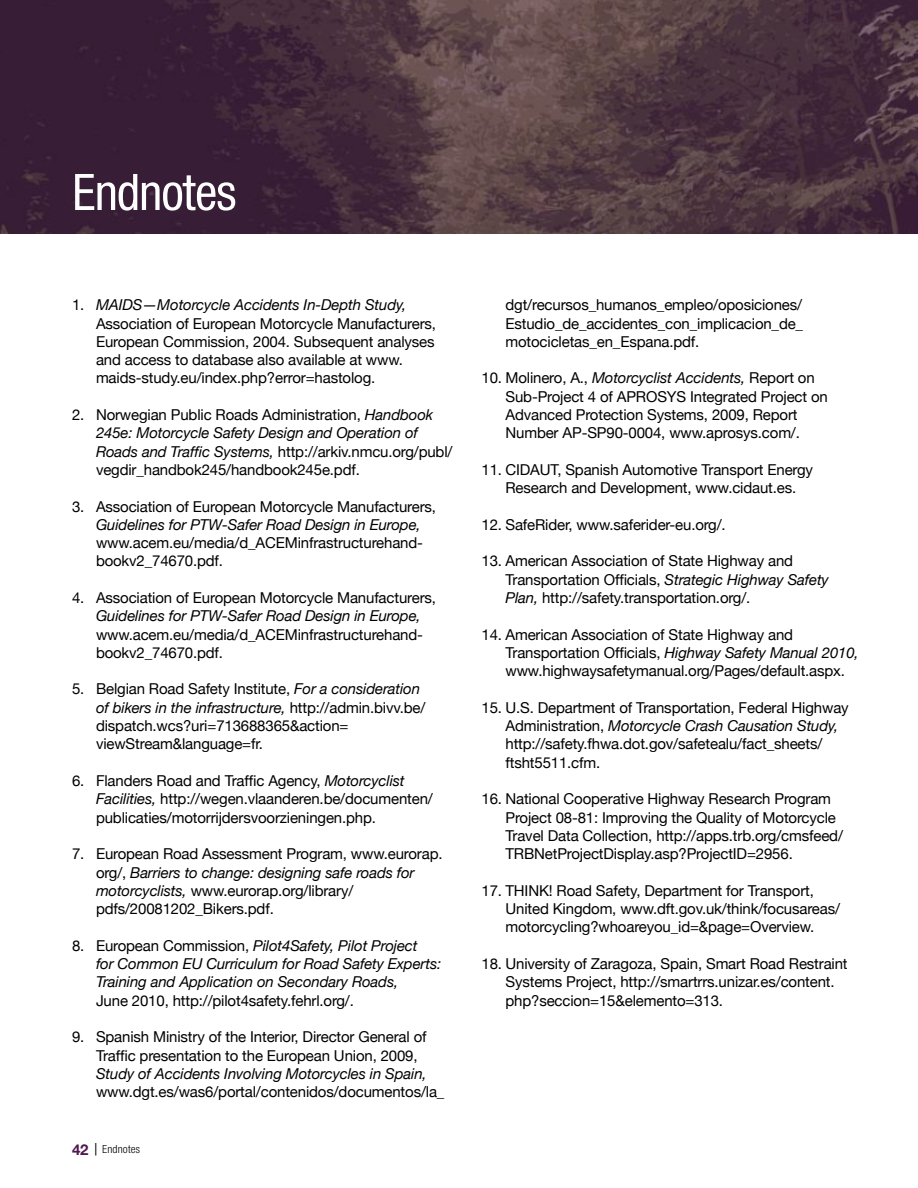
<style>
.page{position:relative;width:918px;height:1188px;background:#fff}
.page>*{position:absolute;margin:0;border:0;box-sizing:border-box;transform-origin:0 0}
.t1{font:500 54px "Nimbus San Nov Con";letter-spacing:-.02em;color:#fff}
.t2{font:15px/18.3px "Helvetica Neue";letter-spacing:-.01em;color:#000}
.t3{font:italic 15px/18.3px "Helvetica Neue";letter-spacing:-.01em;color:#000}
.t4{font:12px "Nimbus San Nov Con";letter-spacing:.01em;color:#000}
.s1{font-style:italic}
.s2{font-style:normal}
.s3{font-family:"Helvetica Neue";font-weight:700;font-size:15px;color:#511851}
.s4{font-size:15px}
</style>
<div class="page">
<img style="left:0;top:0;width:918px;height:234px">
<h1 class="t1" style="left:72px;top:161px;width:166px">Endnotes</h1>
<p class="t2" style="left:96px;top:296px;width:342px;text-indent:-24px">1. <span class="s1">MAIDS—Motorcycle Accidents In-Depth Study, </span>Association of European Motorcycle Manufacturers, European Commission, 2004. Subsequent analyses and access to database also available at www. maids-study.eu/index.php?error=hastolog.</p>
<p class="t2" style="left:96px;top:405px;width:358px;text-indent:-24px">2. Norwegian Public Roads Administration, <span class="s1">Handbook 245e: Motorcycle Safety Design and Operation of Roads and Traffic Systems,</span> http://arkiv.nmcu.org/publ/ vegdir_handbok245/handbook245e.pdf.</p>
<p class="t2" style="left:72px;top:497px;width:366px">3. Association of European Motorcycle Manufacturers,</p>
<p class="t3" style="left:96px;top:515px;width:326px">Guidelines for PTW-Safer Road Design in Europe,</p>
<p class="t2" style="left:96px;top:533px;width:329px">www.acem.eu/media/d_ACEMinfrastructurehand&shy;bookv2_74670.pdf.</p>
<p class="t2" style="left:72px;top:588px;width:366px">4. Association of European Motorcycle Manufacturers,</p>
<p class="t3" style="left:96px;top:607px;width:326px">Guidelines for PTW-Safer Road Design in Europe,</p>
<p class="t2" style="left:96px;top:625px;width:329px">www.acem.eu/media/d_ACEMinfrastructurehand&shy;bookv2_74670.pdf.</p>
<p class="t2" style="left:96px;top:680px;width:331px;text-indent:-24px">5. Belgian Road Safety Institute, <span class="s1">For a consideration of bikers in the infrastructure,</span> http://admin.bivv.be/ dispatch.wcs?uri=713688365&amp;action= viewStream&amp;language=fr.</p>
<p class="t2" style="left:96px;top:771px;width:338px;text-indent:-24px">6. Flanders Road and Traffic Agency, <span class="s1">Motorcyclist<br>Facilities,</span> http://wegen.vlaanderen.be/documenten/ publicaties/motorrijdersvoorzieningen.php.</p>
<p class="t2" style="left:96px;top:845px;width:348px;text-indent:-24px">7. European Road Assessment Program, www.eurorap. org/, <span class="s1">Barriers to change: designing safe roads for motorcyclists,</span> www.eurorap.org/library/ pdfs/20081202_Bikers.pdf.</p>
<p class="t3" style="left:96px;top:936px;width:347px;text-indent:-24px"><span class="s2">8. European Commission,</span> Pilot4Safety, Pilot Project<br>for Common EU Curriculum for Road Safety Experts:<br>Training and Application on Secondary Roads,</p>
<p class="t2" style="left:96px;top:991px;width:259px">June 2010, http://pilot4safety.fehrl.org/.</p>
<p class="t2" style="left:96px;top:1028px;width:332px;text-indent:-24px">9. Spanish Ministry of the Interior, Director General of<br>Traffic presentation to the European Union, 2009,</p>
<p class="t3" style="left:96px;top:1064px;width:332px">Study of Accidents Involving Motorcycles in Spain,</p>
<p class="t2" style="left:96px;top:1082px;width:350px">www.dgt.es/was6/portal/contenidos/documentos/la_</p>
<p class="t4" style="left:72px;top:1143px;width:70px"><span class="s3">42</span> <span class="s4">|</span> Endnotes</p>
<p class="t2" style="left:506px;top:296px;width:299px;text-align:justify">dgt/recursos_humanos_empleo/oposiciones/ Estudio_de_accidentes_con_implicacion_de_ motocicletas_en_Espana.pdf.</p>
<p class="t2" style="left:505px;top:369px;width:324px;text-indent:-24px">10. Molinero, A., <span class="s1">Motorcyclist Accidents,</span> Report on Sub-Project 4 of APROSYS Integrated Project on Advanced Protection Systems, 2009, Report Number AP-SP90-0004, www.aprosys.com/.</p>
<p class="t2" style="left:481px;top:460px;width:333px;text-align:center">11. CIDAUT, Spanish Automotive Transport Energy<br>Research and Development, www.cidaut.es.</p>
<p class="t2" style="left:481px;top:515px;width:246px">12. SafeRider, www.saferider-eu.org/.</p>
<p class="t2" style="left:505px;top:552px;width:325px;text-indent:-24px">13. American Association of State Highway and<br>Transportation Officials, <span class="s1">Strategic Highway Safety<br>Plan,</span> http://safety.transportation.org/.</p>
<p class="t2" style="left:505px;top:625px;width:355px;text-indent:-24px">14. American Association of State Highway and<br>Transportation Officials, <span class="s1">Highway Safety Manual 2010, </span>www.highwaysafetymanual.org/Pages/default.aspx.</p>
<p class="t2" style="left:505px;top:698px;width:345px;text-indent:-24px">15. U.S. Department of Transportation, Federal Highway Administration, <span class="s1">Motorcycle Crash Causation Study, </span>http://safety.fhwa.dot.gov/safetealu/fact_sheets/ ftsht5511.cfm.</p>
<p class="t2" style="left:505px;top:790px;width:339px;text-indent:-24px">16. National Cooperative Highway Research Program Project 08-81: Improving the Quality of Motorcycle Travel Data Collection, http://apps.trb.org/cmsfeed/ TRBNetProjectDisplay.asp?ProjectID=2956.</p>
<p class="t2" style="left:505px;top:881px;width:336px;text-indent:-24px">17. THINK! Road Safety, Department for Transport,<br>United Kingdom, www.dft.gov.uk/think/focusareas/ motorcycling?whoareyou_id=&amp;page=Overview.</p>
<p class="t2" style="left:505px;top:954px;width:344px;text-indent:-24px">18. University of Zaragoza, Spain, Smart Road Restraint<br>Systems Project, http://smartrrs.unizar.es/content. php?seccion=15&amp;elemento=313.</p>
</div>
